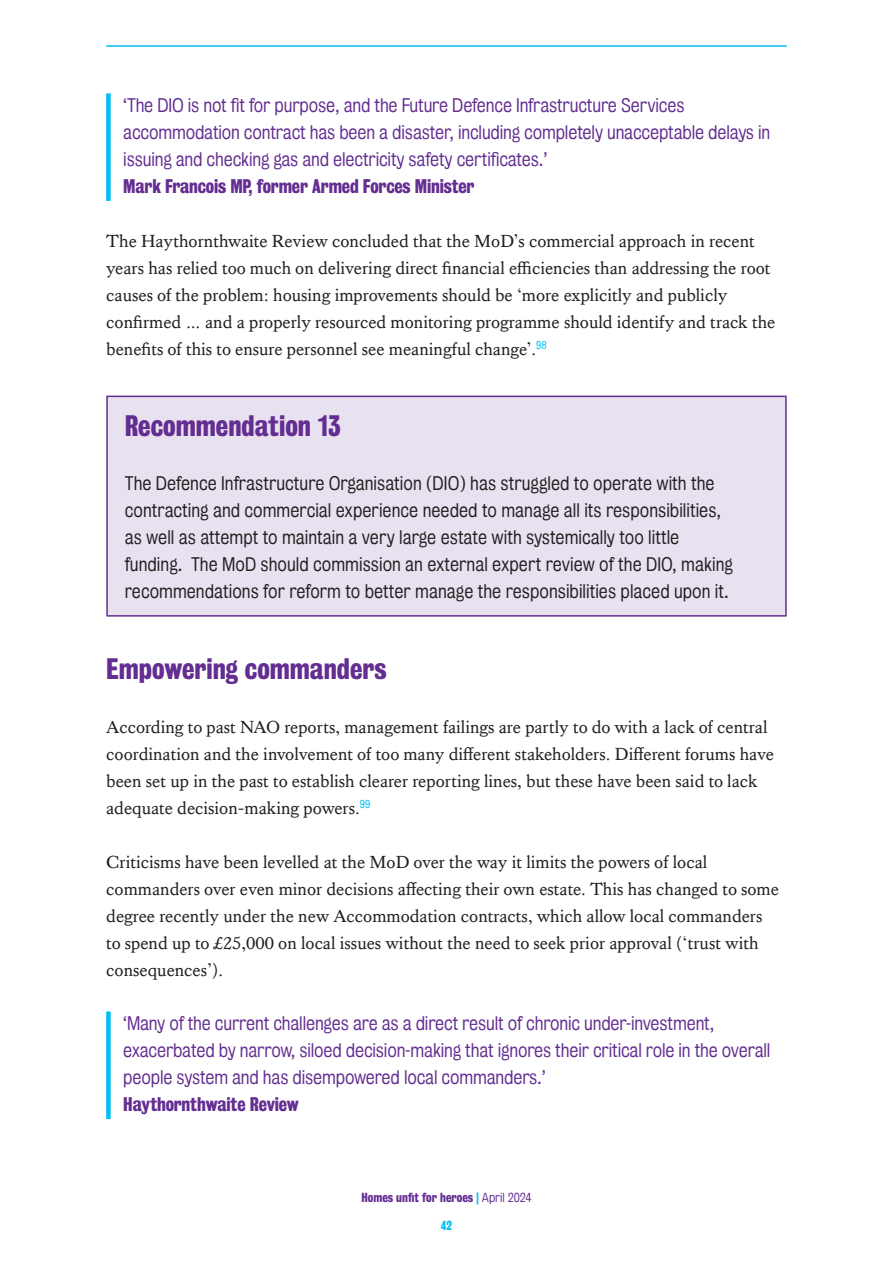
<style>
.page{position:relative;width:893px;height:1263px;background:#fff}
.page>*{position:absolute;margin:0;border:0;box-sizing:border-box;transform-origin:0 0}
.t1{font:27px "Kings Bureau Grot Three Seven";color:#632d91}
.Body_Copy{font:18px/27px "Kings Caslon Text";color:#231f20}
.Pull_Quotes{font:18px/27px "Kings Bureau Grot Five One";letter-spacing:-.01em;color:#632d91}
.Box_Out_-_Body_Copy{font:18px/27px "Kings Bureau Grot Five One";color:#231f20}
.t2{font:12px "Kings Bureau Grot Three Seven";color:#632d91}
.t3{font:12px "Kings Bureau Grot Three Seven";color:#01bdf2}
.s1{font-family:"Kings Bureau Grot Three Seven"}
.s2{color:#01bdf2}
.s3{font-family:"Kings Bureau Grot Five One"}
</style>
<div class="page">
<hr style="left:106px;top:45px;width:681px;height:2px;background:#01bdf2">
<div style="left:106px;top:93px;width:5px;height:108px;background:#01bdf2"></div>
<div style="left:106px;top:1011px;width:5px;height:108px;background:#01bdf2"></div>
<div style="left:107px;top:396px;width:679px;height:220px;background:#e8e1ef"></div>
<div style="left:106px;top:396px;width:681px;height:221px;border:2px solid #632d91"></div>
<p class="Pull_Quotes" style="left:123px;top:92px;width:648px">‘The DIO is not fit for purpose, and the Future Defence Infrastructure Services accommodation contract has been a disaster, including completely unacceptable delays in issuing and checking gas and electricity safety certificates.’<br><span class="s1">Mark Francois MP, former Armed Forces Minister</span></p>
<p class="Body_Copy" style="left:106px;top:228px;width:671px">The Haythornthwaite Review concluded that the MoD’s commercial approach in recent years has relied too much on delivering direct financial efficiencies than addressing the root causes of the problem: housing improvements should be ‘more explicitly and publicly confirmed … and a properly resourced monitoring programme should identify and track the benefits of this to ensure personnel see meaningful change’.<sup>98</sup></p>
<h2 class="t1" style="left:125px;top:410px;width:217px">Recommendation 13</h2>
<p class="Box_Out_-_Body_Copy" style="left:125px;top:470px;width:610px">The Defence Infrastructure Organisation (DIO) has struggled to operate with the contracting and commercial experience needed to manage all its responsibilities, as well as attempt to maintain a very large estate with systemically too little funding. The MoD should commission an external expert review of the DIO, making recommendations for reform to better manage the responsibilities placed upon it.</p>
<h2 class="t1" style="left:106px;top:653px;width:282px">Empowering commanders</h2>
<p class="Body_Copy" style="left:106px;top:714px;width:669px">According to past NAO reports, management failings are partly to do with a lack of central coordination and the involvement of too many different stakeholders. Different forums have been set up in the past to establish clearer reporting lines, but these have been said to lack adequate decision-making powers.<sup>99</sup></p>
<p class="Body_Copy" style="left:106px;top:849px;width:674px">Criticisms have been levelled at the MoD over the way it limits the powers of local commanders over even minor decisions affecting their own estate. This has changed to some degree recently under the new Accommodation contracts, which allow local commanders to spend up to £25,000 on local issues without the need to seek prior approval (‘trust with consequences’).</p>
<p class="Pull_Quotes" style="left:123px;top:1010px;width:649px">‘Many of the current challenges are as a direct result of chronic under-investment, exacerbated by narrow, siloed decision-making that ignores their critical role in the overall people system and has disempowered local commanders.’<br><span class="s1">Haythornthwaite Review</span></p>
<p class="t2" style="left:361px;top:1191px;width:171px">Homes unfit for heroes <span class="s2">|</span> <span class="s3">April 2024</span></p>
<p class="t3" style="left:441px;top:1218px;width:13px">42</p>
</div>
